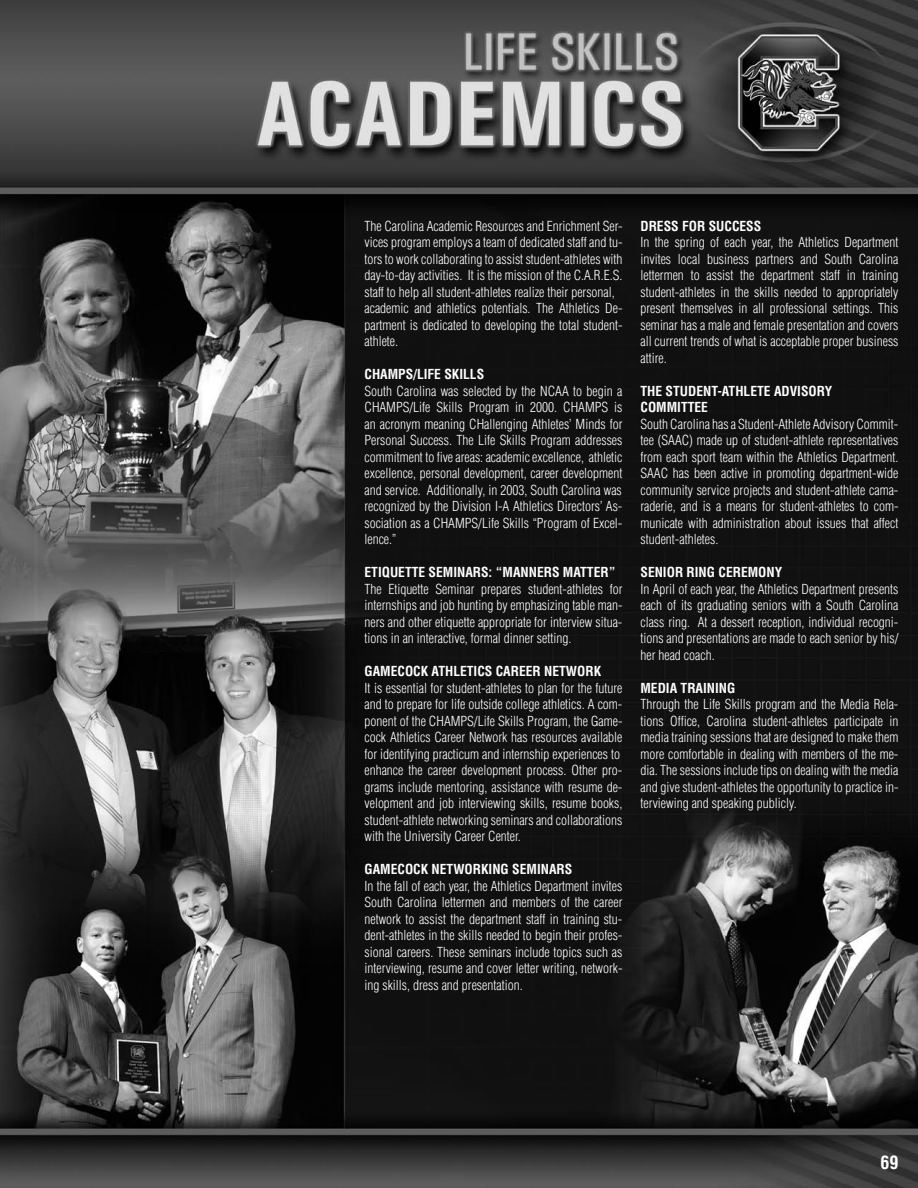
<style>
.page{position:relative;width:918px;height:1188px;background:#fff}
.page>*{position:absolute;margin:0;border:0;box-sizing:border-box;transform-origin:0 0}
.t1{font:700 condensed 18px "Helvetica";color:#fff}
.t2{font:300 condensed 13.5px/16.5px "Helvetica";color:#fff;text-align:justify}
.t3{font:700 condensed 13.5px "Helvetica";color:#fff}
</style>
<div class="page">
<img style="left:0;top:0;width:918px;height:1188px">
<p class="t2" style="left:364px;top:218px;width:260px;text-align:left">The Carolina Academic Resources and Enrichment Ser&shy;vices program employs a team of dedicated staff and tu&shy;tors to work collaborating to assist student-athletes with day-to-day activities. It is the mission of the C.A.R.E.S. staff to help all student-athletes realize their personal, academic and athletics potentials. The Athletics De&shy;partment is dedicated to developing the total student&shy;athlete.</p>
<p class="t3" style="left:364px;top:366px;width:33px">CHAMPS</p>
<p class="t3" style="left:413px;top:366px;width:39px">/LIFE SKILLS</p>
<p class="t2" style="left:364px;top:383px;width:260px">South Carolina was selected by the NCAA to begin a CHAMPS/Life Skills Program in 2000. CHAMPS is an acronym meaning CHallenging Athletes’ Minds for Personal Success. The Life Skills Program addresses commitment to five areas: academic excellence, athletic excellence, personal development, career development and service. Additionally, in 2003, South Carolina was recognized by the Division I-A Athletics Directors’ As&shy;sociation as a CHAMPS/Life Skills “Program of Excel&shy;lence.”</p>
<p class="t3" style="left:364px;top:564px;width:34px">ETIQUETTE</p>
<p class="t3" style="left:429px;top:564px;width:9px">SEMIN</p>
<p class="t3" style="left:465px;top:564px;width:64px">ARS : “MANNERS</p>
<p class="t3" style="left:563px;top:564px;width:26px">MATTER</p>
<p class="t3" style="left:609px;top:564px;width:8px">”</p>
<p class="t2" style="left:364px;top:580px;width:260px">The Etiquette Seminar prepares student-athletes for internships and job hunting by emphasizing table man&shy;ners and other etiquette appropriate for interview situa&shy;tions in an interactive, formal dinner setting.</p>
<p class="t3" style="left:364px;top:663px;width:25px">GAMECOCK</p>
<p class="t3" style="left:432px;top:663px;width:30px">ATHLETICS</p>
<p class="t3" style="left:496px;top:663px;width:24px">CAREER</p>
<p class="t3" style="left:544px;top:663px;width:9px">NETWORK</p>
<p class="t2" style="left:364px;top:679px;width:260px;text-align:left">It is essential for student-athletes to plan for the future and to prepare for life outside college athletics. A com&shy;ponent of the CHAMPS/Life Skills Program, the Game&shy;cock Athletics Career Network has resources available for identifying practicum and internship experiences to enhance the career development process. Other pro&shy;grams include mentoring, assistance with resume de&shy;velopment and job interviewing skills, resume books, student-athlete networking seminars and collaborations with the University Career Center.</p>
<p class="t3" style="left:364px;top:861px;width:25px">GAMECOCK</p>
<p class="t3" style="left:432px;top:861px;width:9px">NETWORKING</p>
<p class="t3" style="left:512px;top:861px;width:9px">SEMIN</p>
<p class="t3" style="left:549px;top:861px;width:16px">ARS</p>
<p class="t2" style="left:364px;top:877px;width:260px">In the fall of each year, the Athletics Department invites South Carolina lettermen and members of the career network to assist the department staff in training stu&shy;dent-athletes in the skills needed to begin their profes&shy;sional careers. These seminars include topics such as interviewing, resume and cover letter writing, network&shy;ing skills, dress and presentation.</p>
<p class="t3" style="left:640px;top:218px;width:9px">DRESS</p>
<p class="t3" style="left:682px;top:218px;width:35px">FOR SUCCESS</p>
<p class="t2" style="left:640px;top:234px;width:260px">In the spring of each year, the Athletics Department invites local business partners and South Carolina lettermen to assist the department staff in training student-athletes in the skills needed to appropriately present themselves in all professional settings. This seminar has a male and female presentation and covers all current trends of what is acceptable proper business attire.</p>
<p class="t3" style="left:640px;top:382px;width:34px">THE STUDENT</p>
<p class="t3" style="left:717px;top:382px;width:34px">-ATHLETE</p>
<p class="t3" style="left:774px;top:382px;width:32px">ADVISORY</p>
<p class="t3" style="left:640px;top:399px;width:9px">COMMITTEE</p>
<p class="t2" style="left:640px;top:415px;width:260px">South Carolina has a Student-Athlete Advisory Commit&shy;tee (SAAC) made up of student-athlete representatives from each sport team within the Athletics Department.<br>SAAC has been active in promoting department-wide community service projects and student-athlete cama&shy;raderie, and is a means for student-athletes to com&shy;municate with administration about issues that affect student-athletes.</p>
<p class="t3" style="left:640px;top:564px;width:8px">SENIOR</p>
<p class="t3" style="left:687px;top:564px;width:8px">RING</p>
<p class="t3" style="left:718px;top:564px;width:9px">CEREMONY</p>
<p class="t2" style="left:640px;top:580px;width:260px">In April of each year, the Athletics Department presents each of its graduating seniors with a South Carolina class ring. At a dessert reception, individual recogni&shy;tions and presentations are made to each senior by his/ her head coach.</p>
<p class="t3" style="left:640px;top:679px;width:8px">MEDI</p>
<p class="t3" style="left:670px;top:679px;width:41px">A TRAINING</p>
<p class="t2" style="left:640px;top:696px;width:260px">Through the Life Skills program and the Media Rela&shy;tions Office, Carolina student-athletes participate in media training sessions that are designed to make them more comfortable in dealing with members of the me&shy;dia. The sessions include tips on dealing with the media and give student-athletes the opportunity to practice in&shy;terviewing and speaking publicly.</p>
<h1 class="t1" style="left:881px;top:1151px;width:19px">69</h1>
</div>
